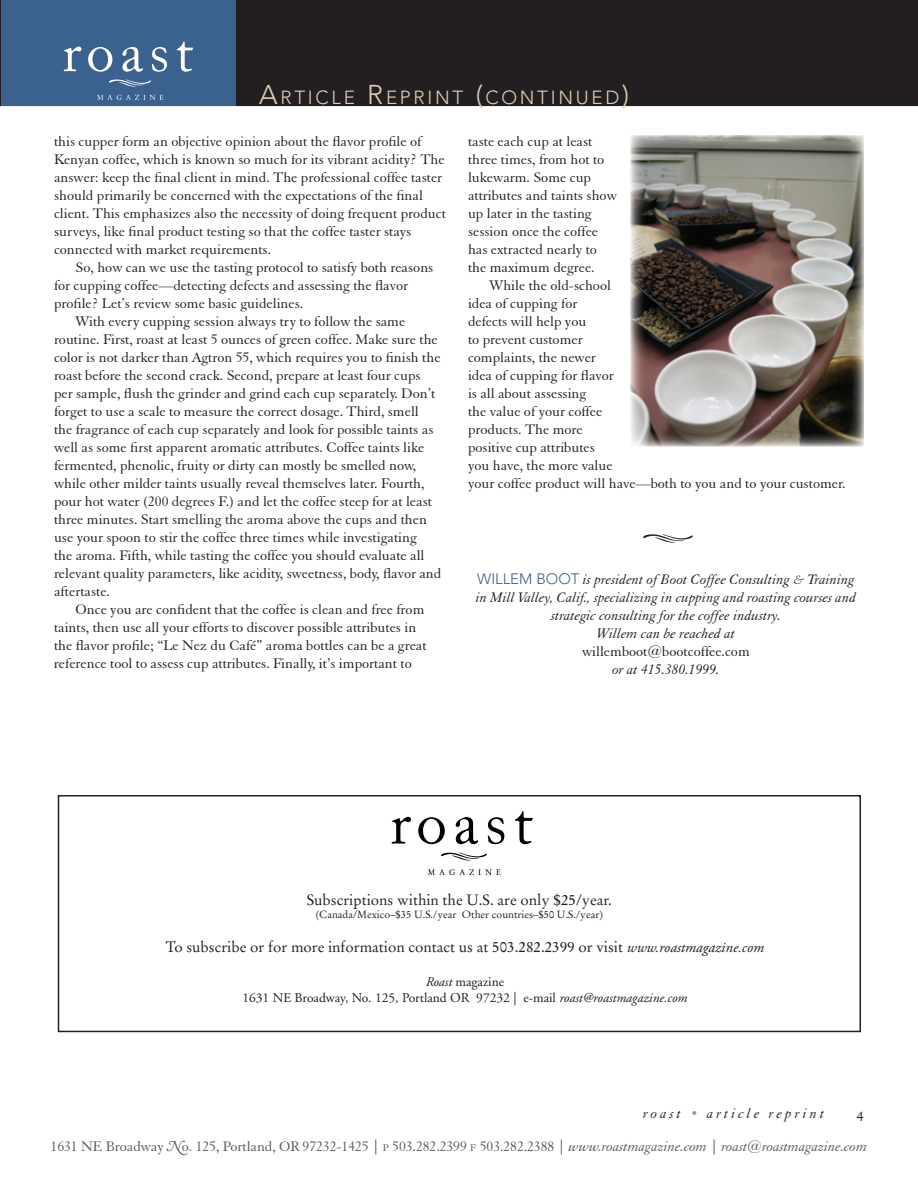
<style>
.page{position:relative;width:918px;height:1188px;background:#fff}
.page>*{position:absolute;margin:0;border:0;box-sizing:border-box;transform-origin:0 0}
.t1{font:300 18.9px "Avenir";letter-spacing:.145em;color:#deceb6}
.t2{font:15px/18px "Elegant Garamond BT";color:#231f20}
.t3{font:italic 15px/18px "Elegant Garamond BT";color:#231f20;text-align:center}
.t4{font:15px "Stempel Garamond";color:#231f20}
.t5{font:15px "Elegant Garamond BT";color:#57585a}
.t6{font:italic 15px "Elegant Garamond BT";letter-spacing:.2em;color:#231f20}
.t7{font:15px "Goudy SC";color:#231f20}
.t8{font:13.5px/16.2px "Adobe Garamond";color:#231f20;text-align:center}
.t9{font:10.5px "Stempel Garamond";color:#231f20}
.s1{font-size:27px}
.s2{font-family:"Avenir";font-weight:300;font-style:normal;color:#3b628e}
.s3{font-family:"Adobe Garamond Pro";font-style:italic}
.s4{font-style:italic}
.s5{font-size:13.5px;color:#939598}
.s6{font-family:"Adobe Caslon Swash";font-style:italic}
.s7{font-size:10.5px}
</style>
<div class="page">
<svg style="left:643px;top:534px;width:50px;height:9px"></svg>
<div style="left:0;top:0;width:918px;height:106px;background:#231f20"></div>
<div style="left:1px;top:1px;width:234px;height:105px;background:#3b628e"></div>
<svg style="left:64px;top:47px;width:17px;height:24px"></svg>
<svg style="left:88px;top:47px;width:24px;height:25px"></svg>
<svg style="left:122px;top:47px;width:21px;height:25px"></svg>
<svg style="left:152px;top:47px;width:15px;height:25px"></svg>
<svg style="left:177px;top:41px;width:16px;height:31px"></svg>
<svg style="left:109px;top:79px;width:42px;height:8px"></svg>
<svg style="left:97px;top:95px;width:67px;height:5px"></svg>
<img style="left:631px;top:135px;width:233px;height:311px">
<svg style="left:58px;top:795px;width:803px;height:237px"></svg>
<img style="left:387px;top:806px;width:151px;height:60px">
<svg style="left:392px;top:817px;width:19px;height:27px"></svg>
<svg style="left:418px;top:817px;width:27px;height:27px"></svg>
<svg style="left:456px;top:817px;width:22px;height:27px"></svg>
<svg style="left:488px;top:817px;width:16px;height:27px"></svg>
<svg style="left:515px;top:811px;width:18px;height:33px"></svg>
<svg style="left:441px;top:852px;width:46px;height:9px"></svg>
<svg style="left:426px;top:868px;width:76px;height:9px"></svg>
<p class="t1" style="left:259px;top:86px;width:371px"><span class="s1">A</span>RTICLE <span class="s1">R</span>EPRINT <span class="s1">(</span>CONTINUED<span class="s1">)</span></p>
<p class="t2" style="left:54px;top:132px;width:393px">this cupper form an objective opinion about the flavor profile of Kenyan coffee, which is known so much for its vibrant acidity? The answer: keep the final client in mind. The professional coffee taster should primarily be concerned with the expectations of the final client. This emphasizes also the necessity of doing frequent product surveys, like final product testing so that the coffee taster stays connected with market requirements.</p>
<p class="t2" style="left:76px;top:258px;width:359px">So, how can we use the tasting protocol to satisfy both reasons</p>
<p class="t2" style="left:54px;top:276px;width:356px">for cupping coffee—detecting defects and assessing the flavor</p>
<p class="t2" style="left:54px;top:294px;width:251px">profile? Let’s review some basic guidelines.</p>
<p class="t2" style="left:76px;top:312px;width:331px">With every cupping session always try to follow the same</p>
<p class="t2" style="left:54px;top:330px;width:385px">routine. First, roast at least 5 ounces of green coffee. Make sure the</p>
<p class="t2" style="left:54px;top:348px;width:388px">color is not darker than Agtron 55, which requires you to finish the</p>
<p class="t2" style="left:54px;top:366px;width:368px">roast before the second crack. Second, prepare at least four cups</p>
<p class="t2" style="left:54px;top:384px;width:383px">per sample, flush the grinder and grind each cup separately. Don’t</p>
<p class="t2" style="left:54px;top:402px;width:366px">forget to use a scale to measure the correct dosage. Third, smell</p>
<p class="t2" style="left:54px;top:420px;width:381px">the fragrance of each cup separately and look for possible taints as</p>
<p class="t2" style="left:54px;top:438px;width:372px">well as some first apparent aromatic attributes. Coffee taints like</p>
<p class="t2" style="left:54px;top:456px;width:364px">fermented, phenolic, fruity or dirty can mostly be smelled now,</p>
<p class="t2" style="left:54px;top:474px;width:372px">while other milder taints usually reveal themselves later. Fourth,</p>
<p class="t2" style="left:54px;top:492px;width:380px">pour hot water (200 degrees F.) and let the coffee steep for at least</p>
<p class="t2" style="left:54px;top:510px;width:375px">three minutes. Start smelling the aroma above the cups and then</p>
<p class="t2" style="left:54px;top:528px;width:364px">use your spoon to stir the coffee three times while investigating</p>
<p class="t2" style="left:54px;top:546px;width:372px">the aroma. Fifth, while tasting the coffee you should evaluate all</p>
<p class="t2" style="left:54px;top:564px;width:389px">relevant quality parameters, like acidity, sweetness, body, flavor and</p>
<p class="t2" style="left:54px;top:582px;width:57px">aftertaste.</p>
<p class="t2" style="left:76px;top:600px;width:350px">Once you are confident that the coffee is clean and free from</p>
<p class="t2" style="left:54px;top:618px;width:364px">taints, then use all your efforts to discover possible attributes in</p>
<p class="t2" style="left:54px;top:636px;width:374px">the flavor profile; “Le Nez du Café” aroma bottles can be a great</p>
<p class="t2" style="left:54px;top:654px;width:359px">reference tool to assess cup attributes. Finally, it’s important to</p>
<p class="t2" style="left:468px;top:132px;width:150px">taste each cup at least three times, from hot to lukewarm. Some cup attributes and taints show up later in the tasting session once the coffee has extracted nearly to the maximum degree.</p>
<p class="t2" style="left:468px;top:276px;width:379px;text-indent:22px">While the old-school<br>idea of cupping for<br>defects will help you<br>to prevent customer<br>complaints, the newer<br>idea of cupping for flavor<br>is all about assessing<br>the value of your coffee<br>products. The more<br>positive cup attributes<br>you have, the more value<br>your coffee product will have—both to you and to your customer.</p>
<p class="t3" style="left:476px;top:570px;width:382px"><span class="s2">WILLEM BOOT</span> is president of Boot Coffee Consulting &amp; Training in Mill Valley, Calif., specializing in cupping and roasting courses and strategic consulting for the coffee industry.<br>Willem can be reached at</p>
<p class="t2" style="left:582px;top:642px;width:169px">willemboot@bootcoffee.com</p>
<p class="t3" style="left:612px;top:660px;width:109px">or at 415.380.1999.</p>
<p class="t4" style="left:307px;top:891px;width:307px">Subscriptions within the U.S. are only $25/year.</p>
<p class="t9" style="left:316px;top:908px;width:289px">(Canada/Mexico–$35 U.S./year Other countries–$50 U.S./year)</p>
<p class="t4" style="left:166px;top:938px;width:600px">To subscribe or for more information contact us at 503.282.2399 or visit <span class="s3">www.roastmagazine.com</span></p>
<p class="t8" style="left:242px;top:974px;width:447px"><span class="s4">Roast</span> magazine<br>1631 NE Broadway, No. 125, Portland OR 97232 | e-mail <span class="s4">roast@roastmagazine.com</span></p>
<p class="t6" style="left:643px;top:1104px;width:183px">roast <span class="s5">•</span> article reprint</p>
<p class="t7" style="left:856px;top:1104px;width:9px">4</p>
<p class="t5" style="left:51px;top:1138px;width:818px">1631 NE Broadway <span class="s6">N</span>o. 125, Portland, OR 97232-1425 | <span class="s7">P</span> 503.282.2399 <span class="s7">F</span> 503.282.2388 | <span class="s4">www.roastmagazine.com</span> | <span class="s4">roast@roastmagazine.com</span></p>
</div>
